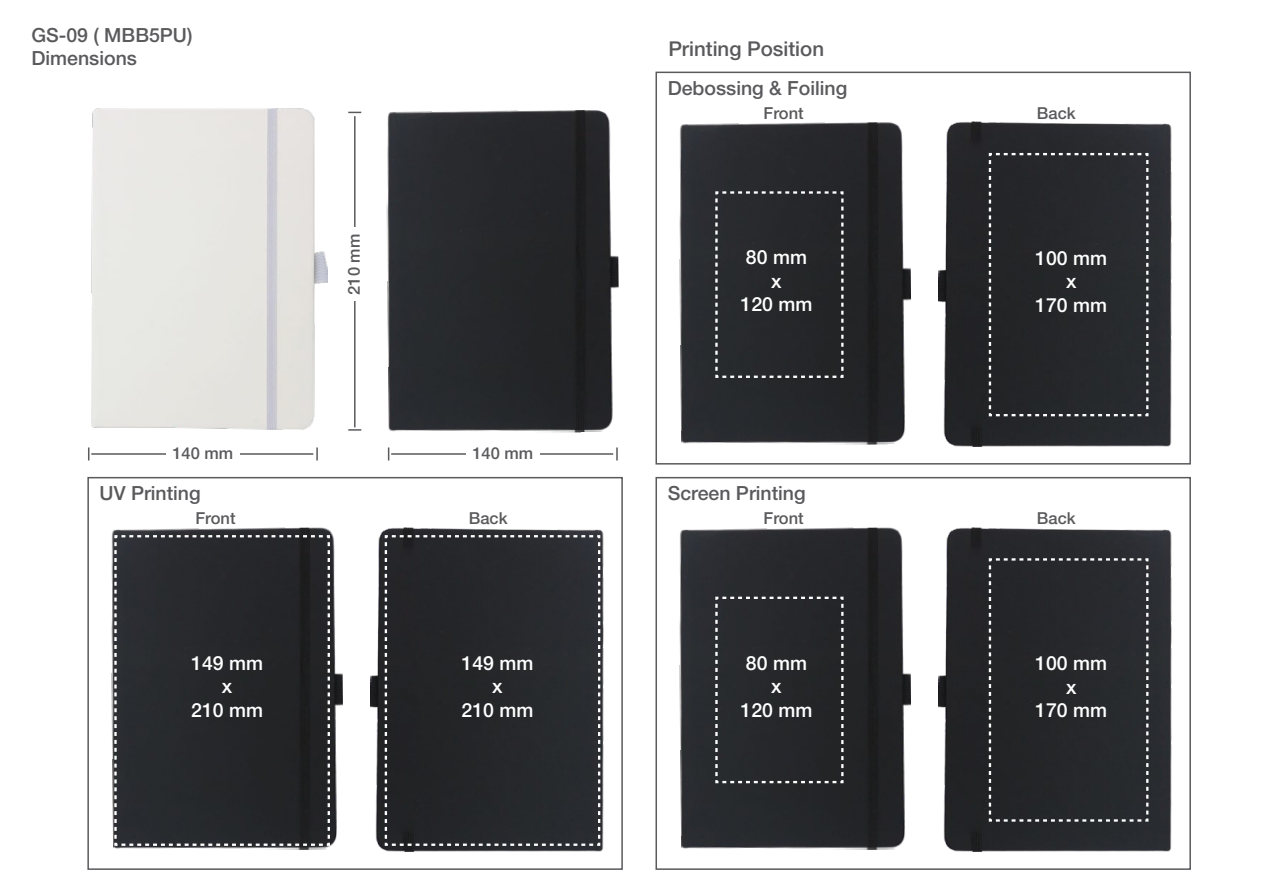
<style>
.page{position:relative;width:1263px;height:893px;background:#fff}
.page>*{position:absolute;margin:0;border:0;box-sizing:border-box;transform-origin:0 0}
.t1{font:500 20.4px "Helvetica Neue LT Std";color:#5a5a5d}
.t2{font:500 19.5px/23.1px "Helvetica Neue LT Std";color:#5a5a5d}
.t3{font:500 19.5px/23.4px "Helvetica Neue LT Std";color:#fff;text-align:center}
.t4{font:500 16.5px "Helvetica Neue LT Std";color:#5a5a5d}
</style>
<div class="page">
<img style="left:679px;top:122px;width:232px;height:323px">
<img style="left:939px;top:122px;width:232px;height:324px">
<div style="left:655px;top:72px;width:536px;height:393px;border:2px solid #5a5a5d"></div>
<img style="left:91px;top:108px;width:236px;height:322px">
<img style="left:386px;top:110px;width:233px;height:323px">
<hr style="left:91px;top:453px;width:222px;height:2px;background:#5a5a5d">
<svg style="left:316px;top:447px;width:2px;height:13px"></svg>
<svg style="left:88px;top:447px;width:1px;height:13px"></svg>
<div style="left:166px;top:447px;width:74px;height:15px;background:#fff"></div>
<hr style="left:391px;top:453px;width:222px;height:2px;background:#5a5a5d">
<svg style="left:616px;top:447px;width:2px;height:13px"></svg>
<svg style="left:388px;top:447px;width:1px;height:13px"></svg>
<div style="left:466px;top:447px;width:74px;height:15px;background:#fff"></div>
<hr style="left:354px;top:116px;width:2px;height:311px;background:#5a5a5d">
<svg style="left:348px;top:112px;width:13px;height:1px"></svg>
<svg style="left:348px;top:429px;width:13px;height:2px"></svg>
<div style="left:347px;top:227px;width:16px;height:74px;background:#fff"></div>
<div style="left:714px;top:190px;width:131px;height:189px;background:#26282b"></div>
<div style="left:988px;top:152px;width:162px;height:265px;background:#26282c"></div>
<img style="left:679px;top:527px;width:232px;height:323px">
<img style="left:939px;top:527px;width:232px;height:325px">
<div style="left:655px;top:477px;width:536px;height:393px;border:2px solid #5a5a5d"></div>
<div style="left:714px;top:595px;width:131px;height:189px;background:#26282b"></div>
<div style="left:988px;top:557px;width:162px;height:266px;background:#26282c"></div>
<img style="left:111px;top:527px;width:232px;height:323px">
<img style="left:371px;top:527px;width:232px;height:325px">
<div style="left:87px;top:477px;width:536px;height:393px;border:2px solid #5a5a5d"></div>
<svg style="left:113px;top:534px;width:218px;height:313px"></svg>
<div style="left:384px;top:534px;width:217px;height:313px;background:#26282b"></div>
<p class="t2" style="left:31px;top:23px;width:163px">GS-09 ( MBB5PU)<br>Dimensions</p>
<p class="t4" style="left:344px;top:295px;width:62px;rotate:-90deg">210 mm</p>
<p class="t4" style="left:172px;top:443px;width:62px">140 mm</p>
<p class="t4" style="left:472px;top:443px;width:62px">140 mm</p>
<p class="t2" style="left:100px;top:481px;width:103px">UV Printing</p>
<p class="t4" style="left:195px;top:508px;width:42px">Front</p>
<p class="t4" style="left:469px;top:508px;width:40px">Back</p>
<p class="t3" style="left:191px;top:651px;width:73px">149 mm x<br>210 mm</p>
<p class="t3" style="left:461px;top:651px;width:73px">149 mm x<br>210 mm</p>
<p class="t1" style="left:668px;top:37px;width:157px">Printing Position</p>
<p class="t2" style="left:668px;top:76px;width:181px">Debossing &amp; Foiling</p>
<p class="t4" style="left:763px;top:103px;width:42px">Front</p>
<p class="t4" style="left:1037px;top:103px;width:40px">Back</p>
<p class="t3" style="left:740px;top:246px;width:73px">80 mm x<br>120 mm</p>
<p class="t3" style="left:1035px;top:246px;width:73px">100 mm x<br>170 mm</p>
<p class="t2" style="left:668px;top:481px;width:140px">Screen Printing</p>
<p class="t4" style="left:763px;top:508px;width:42px">Front</p>
<p class="t4" style="left:1037px;top:508px;width:40px">Back</p>
<p class="t3" style="left:740px;top:651px;width:73px">80 mm x<br>120 mm</p>
<p class="t3" style="left:1035px;top:651px;width:73px">100 mm x<br>170 mm</p>
</div>
